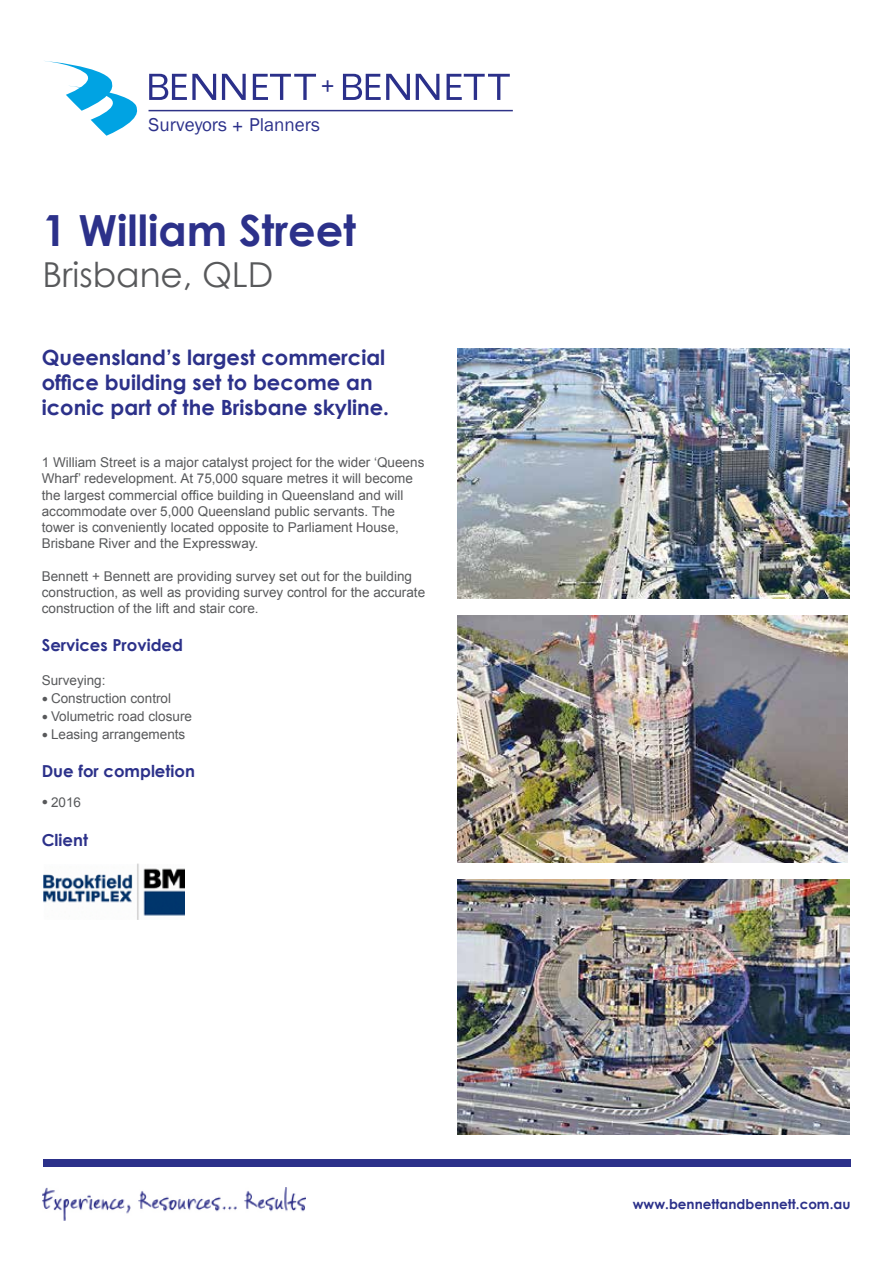
<style>
.page{position:relative;width:893px;height:1263px;background:#fff}
.page>*{position:absolute;margin:0;border:0;box-sizing:border-box;transform-origin:0 0}
.t1{font:700 42.9px "Century Gothic";color:#2c318a}
.t2{font:34.35px "Century Gothic";color:#58595b}
.t3{font:23.7px "Franklin Gothic";color:#2b308a}
.t4{font:700 21px/25.2px "Century Gothic";color:#2c318a}
.t5{font:19.05px "Franklin Gothic";color:#2b308a}
.t6{font:700 16.5px "Century Gothic";color:#2c318a}
.t7{font:13.5px/16.2px "Arial";color:#58595b}
.t8{font:700 13.5px "Century Gothic";color:#2c318a}
.s1{font-size:10.5px}
</style>
<div class="page">
<div style="left:43px;top:1160px;width:807px;height:7px;background:#2c318a"></div>
<svg style="left:149px;top:74px;width:67px;height:26px"></svg>
<svg style="left:222px;top:74px;width:24px;height:26px"></svg>
<svg style="left:253px;top:74px;width:63px;height:26px"></svg>
<svg style="left:343px;top:74px;width:67px;height:26px"></svg>
<svg style="left:416px;top:74px;width:23px;height:26px"></svg>
<svg style="left:447px;top:74px;width:63px;height:26px"></svg>
<hr style="left:149px;top:110px;width:364px;height:1px;background:#2e3387">
<svg style="left:45px;top:61px;width:93px;height:75px"></svg>
<img style="left:43px;top:1188px;width:262px;height:32px">
<img style="left:457px;top:349px;width:393px;height:250px">
<img style="left:458px;top:615px;width:390px;height:248px">
<img style="left:457px;top:879px;width:392px;height:255px">
<img style="left:43px;top:863px;width:142px;height:56px">
<h3 class="t3" style="left:321px;top:71px;width:15px">+</h3>
<h3 class="t5" style="left:149px;top:113px;width:173px">Surveyors + Planners</h3>
<h1 class="t1" style="left:43px;top:198px;width:315px">1 William Street</h1>
<h2 class="t2" style="left:43px;top:251px;width:232px">Brisbane, QLD</h2>
<h3 class="t4" style="left:42px;top:343px;width:349px">Queensland’s largest commercial office building set to become an iconic part of the Brisbane skyline.</h3>
<p class="t7" style="left:42px;top:454px;width:384px">1 William Street is a major catalyst project for the wider ‘Queens Wharf’ redevelopment. At 75,000 square metres it will become the largest commercial office building in Queensland and will accommodate over 5,000 Queensland public servants. The tower is conveniently located opposite to Parliament House, Brisbane River and the Expressway.</p>
<p class="t7" style="left:42px;top:568px;width:385px">Bennett + Bennett are providing survey set out for the building construction, as well as providing survey control for the accurate construction of the lift and stair core.</p>
<p class="t6" style="left:42px;top:632px;width:143px">Services Provided</p>
<p class="t7" style="left:42px;top:672px;width:65px">Surveying:</p>
<p class="t7" style="left:42px;top:690px;width:131px"><span class="s1">●</span> Construction control</p>
<p class="t7" style="left:42px;top:708px;width:152px"><span class="s1">●</span> Volumetric road closure</p>
<p class="t7" style="left:42px;top:726px;width:145px"><span class="s1">●</span> Leasing arrangements</p>
<p class="t6" style="left:42px;top:758px;width:155px">Due for completion</p>
<p class="t7" style="left:42px;top:794px;width:41px"><span class="s1">●</span> 2016</p>
<p class="t6" style="left:42px;top:828px;width:48px">Client</p>
<p class="t8" style="left:633px;top:1193px;width:219px">www.bennettandbennett.com.au</p>
</div>
